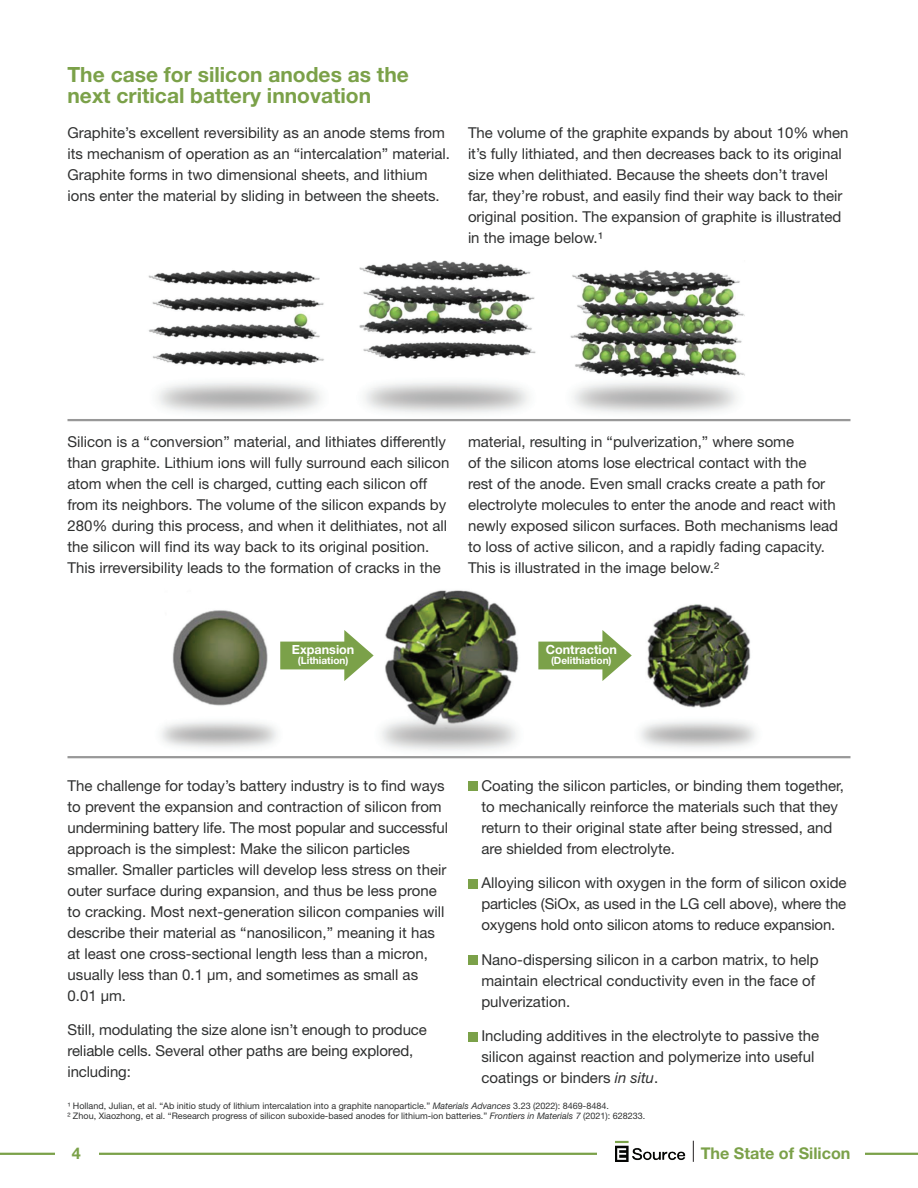
<style>
.page{position:relative;width:918px;height:1188px;background:#fff}
.page>*{position:absolute;margin:0;border:0;box-sizing:border-box;transform-origin:0 0}
.t1{font:700 21px/21px "Helvetica Neue LT Std";color:#7ba149}
.t2{font:700 16.2px "Helvetica Neue LT Std";color:#7ba149}
.t3{font:15px/21px "Helvetica Neue LT Std";color:#2f3030}
.t4{font:700 12.6px "Helvetica Neue LT Std";color:#fff}
.t5{font:700 10.05px "Helvetica Neue LT Std";color:#fff}
.t6{font:9px/10.5px "Helvetica Neue LT Std";color:#2f3030}
.s1{font-style:italic}
</style>
<div class="page">
<div style="left:468px;top:781px;width:9px;height:10px;background:#7ba149"></div>
<div style="left:468px;top:879px;width:9px;height:9px;background:#7ba149"></div>
<div style="left:468px;top:955px;width:9px;height:10px;background:#7ba149"></div>
<div style="left:468px;top:1032px;width:9px;height:9px;background:#7ba149"></div>
<img style="left:86px;top:260px;width:743px;height:162px">
<img style="left:116px;top:590px;width:724px;height:169px">
<hr style="left:0;top:1153px;width:918px;height:2px;background:#7ba149">
<div style="left:597px;top:1150px;width:268px;height:8px;background:#fff"></div>
<div style="left:55px;top:1150px;width:43px;height:8px;background:#fff"></div>
<img style="left:615px;top:1141px;width:70px;height:21px">
<svg style="left:693px;top:1141px;width:1px;height:21px"></svg>
<svg style="left:280px;top:630px;width:94px;height:51px"></svg>
<svg style="left:538px;top:630px;width:94px;height:51px"></svg>
<hr style="left:68px;top:419px;width:782px;height:2px;background:#989898">
<hr style="left:68px;top:756px;width:782px;height:2px;background:#989898">
<h1 class="t1" style="left:68px;top:64px;width:343px">The case for silicon anodes as the next critical battery innovation</h1>
<p class="t3" style="left:68px;top:122px;width:384px">Graphite’s excellent reversibility as an anode stems from its mechanism of operation as an “intercalation” material.<br>Graphite forms in two dimensional sheets, and lithium ions enter the material by sliding in between the sheets.</p>
<p class="t3" style="left:468px;top:122px;width:382px">The volume of the graphite expands by about 10% when it’s fully lithiated, and then decreases back to its original size when delithiated. Because the sheets don’t travel far, they’re robust, and easily find their way back to their original position. The expansion of graphite is illustrated in the image below.1</p>
<p class="t3" style="left:68px;top:431px;width:384px">Silicon is a “conversion” material, and lithiates differently than graphite. Lithium ions will fully surround each silicon atom when the cell is charged, cutting each silicon off from its neighbors. The volume of the silicon expands by 280% during this process, and when it delithiates, not all the silicon will find its way back to its original position.<br>This irreversibility leads to the formation of cracks in the</p>
<p class="t3" style="left:468px;top:431px;width:372px">material, resulting in “pulverization,” where some<br>of the silicon atoms lose electrical contact with the<br>rest of the anode. Even small cracks create a path for electrolyte molecules to enter the anode and react with newly exposed silicon surfaces. Both mechanisms lead to loss of active silicon, and a rapidly fading capacity.<br>This is illustrated in the image below.2</p>
<p class="t4" style="left:292px;top:642px;width:64px">Expansion</p>
<p class="t5" style="left:298px;top:654px;width:52px">(Lithiation)</p>
<p class="t4" style="left:546px;top:642px;width:73px">Contraction</p>
<p class="t5" style="left:551px;top:654px;width:62px">(Delithiation)</p>
<p class="t3" style="left:68px;top:775px;width:382px">The challenge for today’s battery industry is to find ways to prevent the expansion and contraction of silicon from undermining battery life. The most popular and successful approach is the simplest: Make the silicon particles smaller. Smaller particles will develop less stress on their outer surface during expansion, and thus be less prone to cracking. Most next-generation silicon companies will describe their material as “nanosilicon,” meaning it has at least one cross-sectional length less than a micron, usually less than 0.1 μm, and sometimes as small as 0.01 μm.</p>
<p class="t3" style="left:68px;top:1019px;width:361px">Still, modulating the size alone isn’t enough to produce reliable cells. Several other paths are being explored, including:</p>
<p class="t3" style="left:481px;top:775px;width:364px">Coating the silicon particles, or binding them together, to mechanically reinforce the materials such that they return to their original state after being stressed, and are shielded from electrolyte.</p>
<p class="t3" style="left:481px;top:872px;width:367px;text-align:justify">Alloying silicon with oxygen in the form of silicon oxide particles (SiOx, as used in the LG cell above), where the oxygens hold onto silicon atoms to reduce expansion.</p>
<p class="t3" style="left:481px;top:949px;width:339px">Nano-dispersing silicon in a carbon matrix, to help maintain electrical conductivity even in the face of pulverization.</p>
<p class="t3" style="left:481px;top:1025px;width:339px">Including additives in the electrolyte to passive the silicon against reaction and polymerize into useful coatings or binders <span class="s1">in situ</span>.</p>
<p class="t6" style="left:68px;top:1100px;width:579px">1 Holland, Julian, et al. “Ab initio study of lithium intercalation into a graphite nanoparticle.” <span class="s1">Materials Advances</span> 3.23 (2022): 8469-8484.<br>2 Zhou, Xiaozhong, et al. “Research progress of silicon suboxide-based anodes for lithium-ion batteries.” <span class="s1">Frontiers in Materials 7</span> (2021): 628233.</p>
<p class="t2" style="left:72px;top:1144px;width:10px">4</p>
<p class="t2" style="left:701px;top:1144px;width:151px">The State of Silicon</p>
</div>
